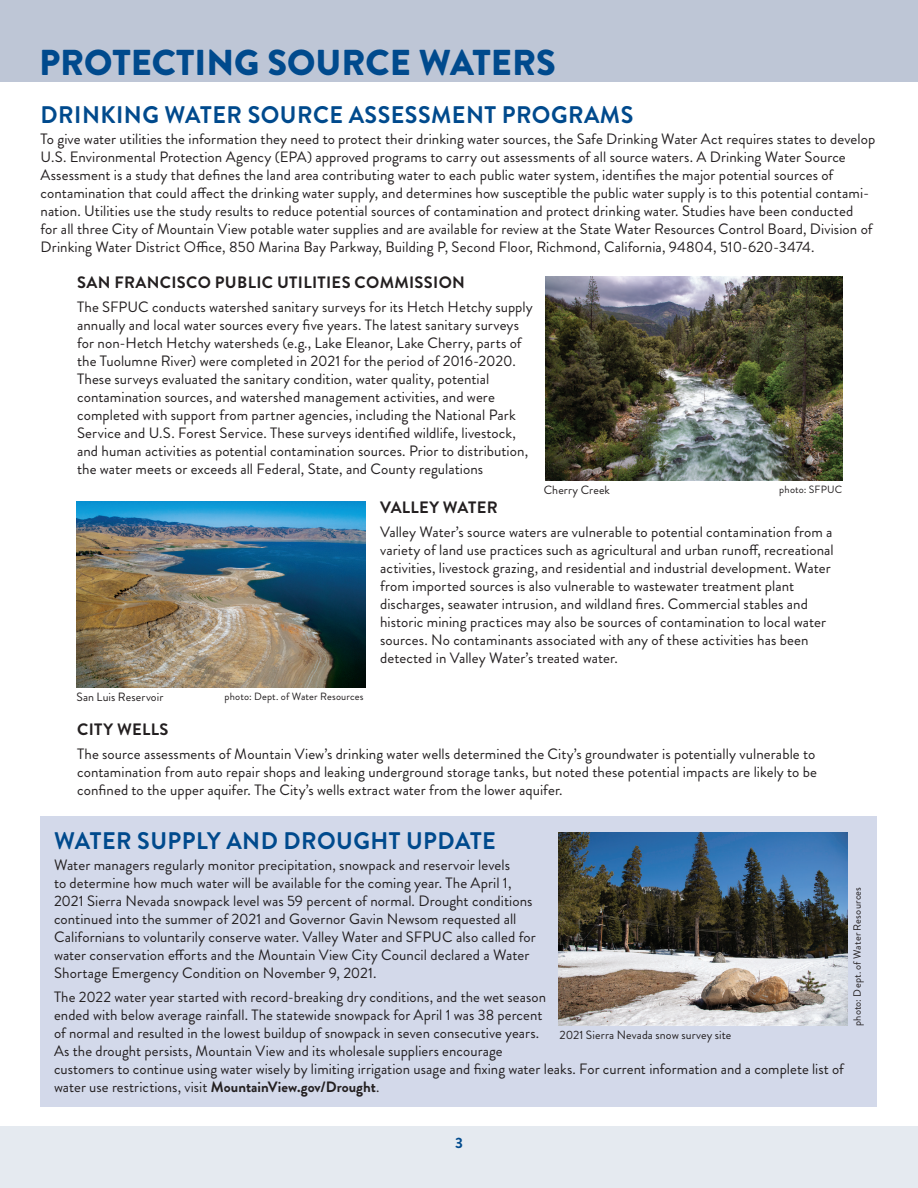
<style>
.page{position:relative;width:918px;height:1188px;background:#fff}
.page>*{position:absolute;margin:0;border:0;box-sizing:border-box;transform-origin:0 0}
.t1{font:900 36px "Brandon Grotesque";color:#004a8d}
.t2{font:700 24px "Brandon Grotesque";letter-spacing:.02em;color:#004a8d}
.t3{font:700 16.5px "Brandon Grotesque";letter-spacing:.02em;color:#231f20}
.t4{font:15px/18px "Brandon Grotesque";letter-spacing:.005em;color:#231f20}
.t5{font:700 15px "Brandon Grotesque";color:#004a8d}
.t6{font:12px "Brandon Grotesque";letter-spacing:.01em;color:#231f20}
.t7{font:10.5px "Brandon Grotesque";letter-spacing:.015em;color:#231f20}
.s1{font-weight:700}
</style>
<div class="page">
<div style="left:0;top:0;width:918px;height:82px;background:#bec6d6"></div>
<div style="left:40px;top:816px;width:837px;height:291px;background:#d3d9ea"></div>
<div style="left:0;top:1126px;width:918px;height:62px;background:#e5eaf0"></div>
<img style="left:559px;top:833px;width:289px;height:192px">
<img style="left:76px;top:502px;width:290px;height:186px">
<img style="left:545px;top:276px;width:298px;height:204px">
<h1 class="t1" style="left:39px;top:38px;width:518px">PROTECTING SOURCE WATERS</h1>
<h2 class="t2" style="left:41px;top:98px;width:594px">DRINKING WATER SOURCE ASSESSMENT PROGRAMS</h2>
<p class="t4" style="left:40px;top:130px;width:836px">To give water utilities the information they need to protect their drinking water sources, the Safe Drinking Water Act requires states to develop U.S. Environmental Protection Agency (EPA) approved programs to carry out assessments of all source waters. A Drinking Water Source Assessment is a study that defines the land area contributing water to each public water system, identifies the major potential sources of contamination that could affect the drinking water supply, and determines how susceptible the public water supply is to this potential contami&shy;nation. Utilities use the study results to reduce potential sources of contamination and protect drinking water. Studies have been conducted<br>for all three City of Mountain View potable water supplies and are available for review at the State Water Resources Control Board, Division of Drinking Water District Office, 850 Marina Bay Parkway, Building P, Second Floor, Richmond, California, 94804, 510-620-3474.</p>
<p class="t3" style="left:77px;top:271px;width:389px">SAN FRANCISCO PUBLIC UTILITIES COMMISSION</p>
<p class="t4" style="left:77px;top:298px;width:457px">The SFPUC conducts watershed sanitary surveys for its Hetch Hetchy supply annually and local water sources every five years. The latest sanitary surveys for non-Hetch Hetchy watersheds (e.g., Lake Eleanor, Lake Cherry, parts of the Tuolumne River) were completed in 2021 for the period of 2016-2020.<br>These surveys evaluated the sanitary condition, water quality, potential contamination sources, and watershed management activities, and were completed with support from partner agencies, including the National Park Service and U.S. Forest Service. These surveys identified wildlife, livestock, and human activities as potential contamination sources. Prior to distribution, the water meets or exceeds all Federal, State, and County regulations</p>
<p class="t6" style="left:544px;top:482px;width:68px">Cherry Creek</p>
<p class="t7" style="left:779px;top:483px;width:64px">photo: SFPUC</p>
<p class="t3" style="left:380px;top:496px;width:119px">VALLEY WATER</p>
<p class="t4" style="left:380px;top:523px;width:455px">Valley Water’s source waters are vulnerable to potential contamination from a variety of land use practices such as agricultural and urban runoff, recreational activities, livestock grazing, and residential and industrial development. Water from imported sources is also vulnerable to wastewater treatment plant discharges, seawater intrusion, and wildland fires. Commercial stables and historic mining practices may also be sources of contamination to local water sources. No contaminants associated with any of these activities has been detected in Valley Water’s treated water.</p>
<p class="t6" style="left:76px;top:688px;width:89px">San Luis Reservoir</p>
<p class="t7" style="left:225px;top:689px;width:141px">photo: Dept. of Water Resources</p>
<p class="t3" style="left:77px;top:718px;width:93px">CITY WELLS</p>
<p class="t4" style="left:77px;top:745px;width:742px;text-align:justify">The source assessments of Mountain View’s drinking water wells determined the City’s groundwater is potentially vulnerable to contamination from auto repair shops and leaking underground storage tanks, but noted these potential impacts are likely to be confined to the upper aquifer. The City’s wells extract water from the lower aquifer.</p>
<h2 class="t2" style="left:54px;top:824px;width:443px">WATER SUPPLY AND DROUGHT UPDATE</h2>
<p class="t4" style="left:54px;top:856px;width:483px">Water managers regularly monitor precipitation, snowpack and reservoir levels<br>to determine how much water will be available for the coming year. The April 1, 2021 Sierra Nevada snowpack level was 59 percent of normal. Drought conditions continued into the summer of 2021 and Governor Gavin Newsom requested all Californians to voluntarily conserve water. Valley Water and SFPUC also called for water conservation efforts and the Mountain View City Council declared a Water Shortage Emergency Condition on November 9, 2021.</p>
<p class="t4" style="left:54px;top:988px;width:792px">The 2022 water year started with record-breaking dry conditions, and the wet season<br>ended with below average rainfall. The statewide snowpack for April 1 was 38 percent<br>of normal and resulted in the lowest buildup of snowpack in seven consecutive years.<br>As the drought persists, Mountain View and its wholesale suppliers encourage<br>customers to continue using water wisely by limiting irrigation usage and fixing water leaks. For current information and a complete list of water use restrictions, visit <span class="s1">MountainView.gov/Drought</span>.</p>
<p class="t6" style="left:560px;top:1027px;width:173px">2021 Sierra Nevada snow survey site</p>
<p class="t7" style="left:850px;top:1026px;width:141px;rotate:-90deg">photo: Dept. of Water Resources</p>
<p class="t5" style="left:455px;top:1132px;width:9px">3</p>
</div>
